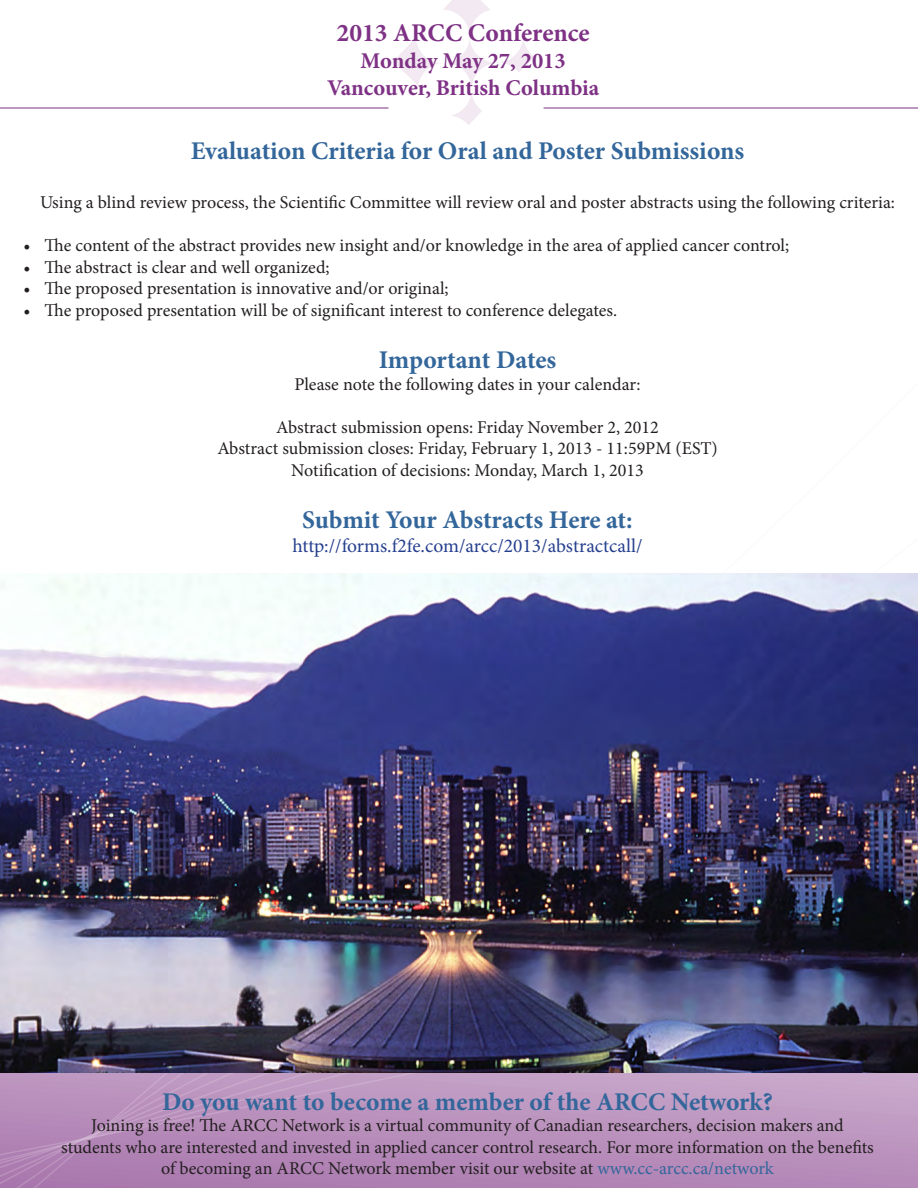
<style>
.page{position:relative;width:918px;height:1188px;background:#fff}
.page>*{position:absolute;margin:0;border:0;box-sizing:border-box;transform-origin:0 0}
.t1{font:700 25.5px "Minion Pro";letter-spacing:-.005em;color:#33669a}
.t2{font:700 25.5px "Minion Pro";color:#7e3185}
.t3{font:700 22.5px/27px "Minion Pro";letter-spacing:-.005em;color:#7e3185;text-align:center}
.t4{font:19.5px "Minion Pro";color:#253f8e}
.t5{font:18px "Minion Pro";color:#231f20}
.s1{color:#33669a}
</style>
<div class="page">
<svg style="left:0;top:1072px;width:918px;height:116px;background:#b78fbb"></svg>
<hr style="left:0;top:108px;width:389px;height:1px;background:#7e3185">
<hr style="left:544px;top:108px;width:374px;height:1px;background:#7e3185">
<img style="left:393px;top:0;width:140px;height:125px">
<img style="left:0;top:573px;width:918px;height:499px">
<h1 class="t2" style="left:337px;top:15px;width:255px">2013 ARCC Conference</h1>
<p class="t3" style="left:327px;top:47px;width:274px">Monday May 27, 2013<br>Vancouver, British Columbia</p>
<p class="t1" style="left:191px;top:133px;width:555px">Evaluation Criteria for Oral and Poster Submissions</p>
<p class="t5" style="left:40px;top:190px;width:857px">Using a blind review process, the Scientific Committee will review oral and poster abstracts using the following criteria:</p>
<p class="t5" style="left:24px;top:233px;width:767px">• The content of the abstract provides new insight and/or knowledge in the area of applied cancer control;</p>
<p class="t5" style="left:24px;top:255px;width:308px">• The abstract is clear and well organized;</p>
<p class="t5" style="left:24px;top:276px;width:427px">• The proposed presentation is innovative and/or original;</p>
<p class="t5" style="left:24px;top:298px;width:595px">• The proposed presentation will be of significant interest to conference delegates.</p>
<p class="t1" style="left:379px;top:342px;width:179px">Important Dates</p>
<p class="t5" style="left:294px;top:372px;width:348px">Please note the following dates in your calendar:</p>
<p class="t5" style="left:276px;top:415px;width:384px">Abstract submission opens: Friday November 2, 2012</p>
<p class="t5" style="left:217px;top:437px;width:502px">Abstract submission closes: Friday, February 1, 2013 - 11:59PM (EST)</p>
<p class="t5" style="left:291px;top:458px;width:354px">Notification of decisions: Monday, March 1, 2013</p>
<p class="t1" style="left:302px;top:502px;width:332px">Submit Your Abstracts Here at:</p>
<p class="t4" style="left:293px;top:532px;width:351px">http://forms.f2fe.com/arcc/2013/abstractcall/</p>
<p class="t1" style="left:162px;top:1084px;width:612px">Do you want to become a member of the ARCC Network?</p>
<p class="t5" style="left:91px;top:1113px;width:754px">Joining is free! The ARCC Network is a virtual community of Canadian researchers, decision makers and</p>
<p class="t5" style="left:61px;top:1135px;width:814px">students who are interested and invested in applied cancer control research. For more information on the benefits</p>
<p class="t5" style="left:161px;top:1157px;width:614px">of becoming an ARCC Network member visit our website at <span class="s1">www.cc-arcc.ca/network</span></p>
</div>
